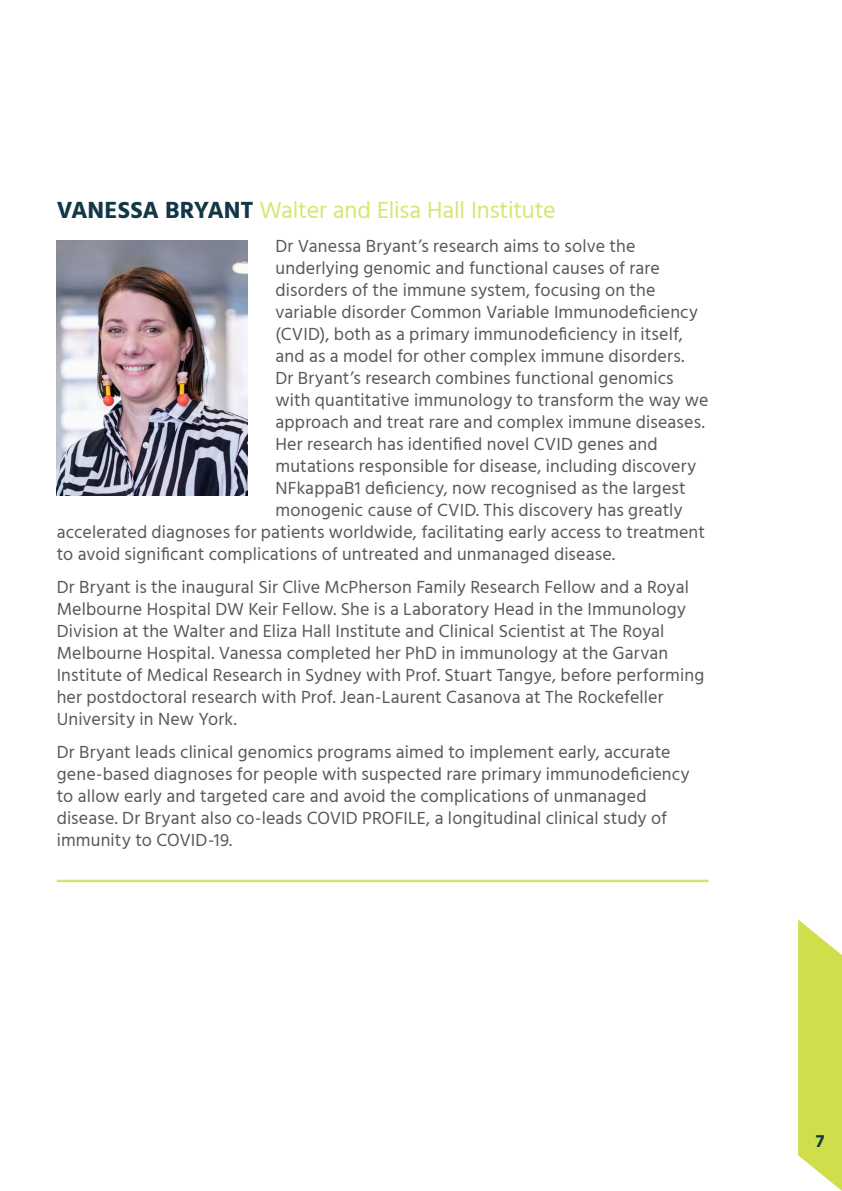
<style>
.page{position:relative;width:842px;height:1191px;background:#fff}
.page>*{position:absolute;margin:0;border:0;box-sizing:border-box;transform-origin:0 0}
.Sub_Heading{font:24px "Hind";letter-spacing:-.005em;color:#dae570}
.Body_Copy{font:18px/22px "Hind";letter-spacing:.01em;color:#57585a}
.t1{font:700 18px "Hind";color:#133747}
.s1{font-weight:700;color:#133747}
</style>
<div class="page">
<svg style="left:798px;top:919px;width:44px;height:272px;background:#d7e264"></svg>
<hr style="left:57px;top:879px;width:652px;height:1px;background:#d1de4c">
<hr style="left:57px;top:881px;width:652px;height:1px;background:#d1de4c">
<img style="left:57px;top:241px;width:190px;height:254px">
<p class="Sub_Heading" style="left:57px;top:194px;width:500px"><span class="s1">VANESSA BRYANT</span> Walter and Elisa Hall Institute</p>
<p class="Body_Copy" style="left:275px;top:235px;width:361px">Dr Vanessa Bryant’s research aims to solve the</p>
<p class="Body_Copy" style="left:275px;top:257px;width:386px">underlying genomic and functional causes of rare</p>
<p class="Body_Copy" style="left:275px;top:279px;width:382px">disorders of the immune system, focusing on the</p>
<p class="Body_Copy" style="left:275px;top:301px;width:424px">variable disorder Common Variable Immunodeficiency</p>
<p class="Body_Copy" style="left:275px;top:323px;width:409px">(CVID), both as a primary immunodeficiency in itself,</p>
<p class="Body_Copy" style="left:275px;top:345px;width:410px">and as a model for other complex immune disorders.</p>
<p class="Body_Copy" style="left:275px;top:367px;width:400px">Dr Bryant’s research combines functional genomics</p>
<p class="Body_Copy" style="left:275px;top:389px;width:435px">with quantitative immunology to transform the way we</p>
<p class="Body_Copy" style="left:275px;top:411px;width:431px">approach and treat rare and complex immune diseases.</p>
<p class="Body_Copy" style="left:275px;top:433px;width:384px">Her research has identified novel CVID genes and</p>
<p class="Body_Copy" style="left:275px;top:455px;width:422px">mutations responsible for disease, including discovery</p>
<p class="Body_Copy" style="left:275px;top:477px;width:412px">NFkappaB1 deficiency, now recognised as the largest</p>
<p class="Body_Copy" style="left:275px;top:499px;width:409px">monogenic cause of CVID. This discovery has greatly</p>
<p class="Body_Copy" style="left:57px;top:521px;width:650px">accelerated diagnoses for patients worldwide, facilitating early access to treatment</p>
<p class="Body_Copy" style="left:57px;top:543px;width:560px">to avoid significant complications of untreated and unmanaged disease.</p>
<p class="Body_Copy" style="left:57px;top:577px;width:649px">Dr Bryant is the inaugural Sir Clive McPherson Family Research Fellow and a Royal Melbourne Hospital DW Keir Fellow. She is a Laboratory Head in the Immunology Division at the Walter and Eliza Hall Institute and Clinical Scientist at The Royal Melbourne Hospital. Vanessa completed her PhD in immunology at the Garvan Institute of Medical Research in Sydney with Prof. Stuart Tangye, before performing her postdoctoral research with Prof. Jean-Laurent Casanova at The Rockefeller University in New York.</p>
<p class="Body_Copy" style="left:57px;top:742px;width:634px">Dr Bryant leads clinical genomics programs aimed to implement early, accurate gene-based diagnoses for people with suspected rare primary immunodeficiency to allow early and targeted care and avoid the complications of unmanaged disease. Dr Bryant also co-leads COVID PROFILE, a longitudinal clinical study of immunity to COVID-19.</p>
<p class="t1" style="left:816px;top:1130px;width:10px">7</p>
</div>
